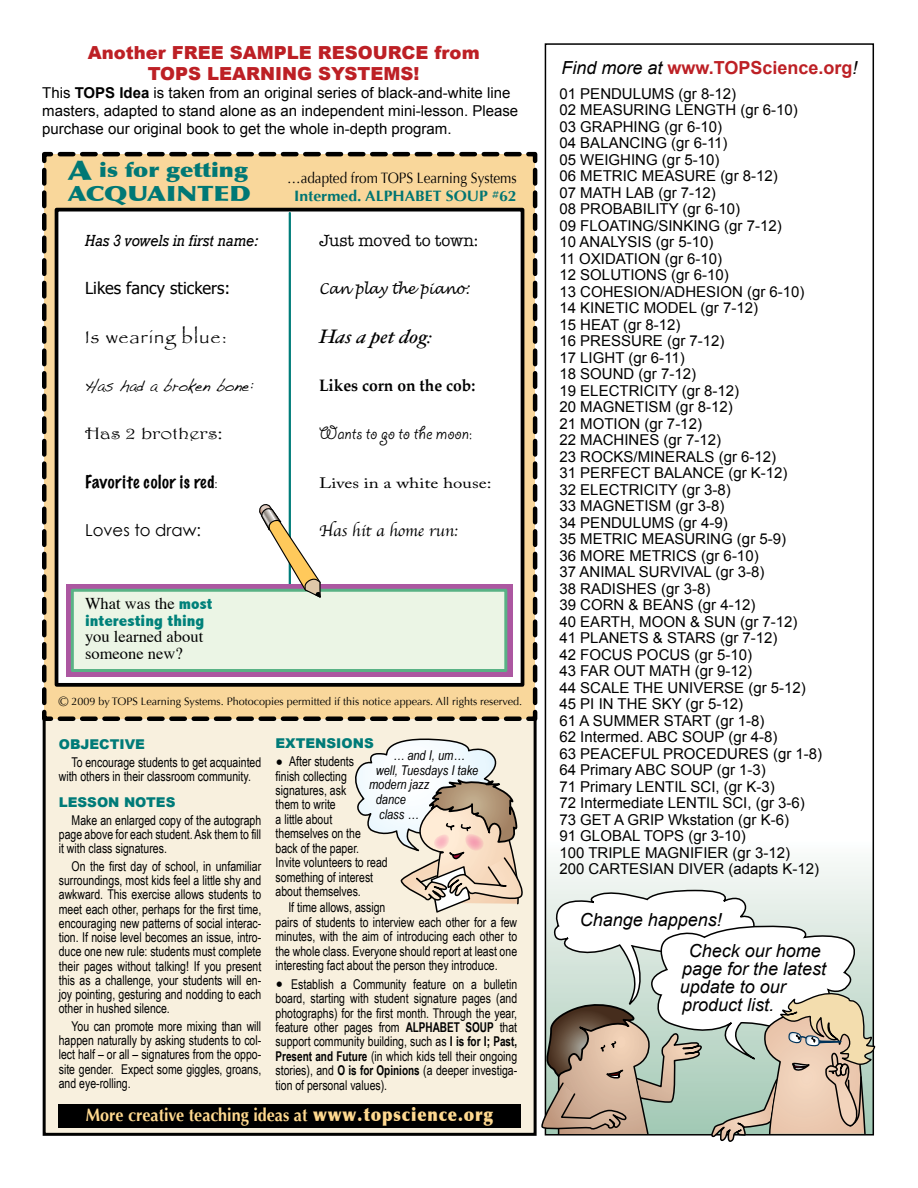
<style>
.page{position:relative;width:918px;height:1188px;background:#fff}
.page>*{position:absolute;margin:0;border:0;box-sizing:border-box;transform-origin:0 0}
.t1{font:21px "Giddyup Std";color:#000}
.t2{font:900 21px "Optima";color:#007875;scale:1.25 1}
.t3{font:900 19.5px "Optima";color:#007875;scale:1.2 1}
.t4{font:italic 19.5px "Hoefler Text";color:#000;scale:1.1 1}
.t5{font:italic 18px/18px "Arial";color:#000}
.t6{font:900 18px/21.6px "Arial";color:#bd2025;text-align:center}
.t7{font:700 18px "Optima";color:#ffd98f;scale:.9 1}
.t8{font:700 18px "Arial";color:#bd2025}
.t9{font:18px "Papyrus";letter-spacing:.075em;color:#000}
.t10{font:16.5px/16.5px "Times";color:#000}
.t11{font:italic 16.5px "Rockwell";color:#000;scale:.9 1}
.t12{font:16.5px "Tahoma";color:#000}
.t13{font:100 16.5px "Marker Felt";letter-spacing:.04em;color:#000}
.t14{font:700 16.5px "Palatino";color:#000;scale:.95 1}
.t15{font:16.5px "Handwriting Dakota";color:#000;scale:.9 1}
.t16{font:16.5px "American Typewriter";color:#000}
.t17{font:800 condensed 16.5px "Abadi";color:#00817a;scale:1.1 1}
.t18{font:16.5px "Apple Chancery";color:#000}
.t19{font:16.5px "Harrington";color:#000;scale:1.25 1}
.t20{font:16.5px "Century Gothic";color:#000}
.t21{font:15px/16.5px "Arial";color:#000}
.t22{font:15px/17.2px "Optima";color:#000;text-align:center;scale:.9 1}
.t23{font:15px "Adobe Caslon Pro";color:#000;scale:1.25 1}
.t24{font:italic 15px "Lucida Handwriting";color:#000;scale:.9 1}
.t25{font:13.5px/14.4px "Arial Narrow";color:#000;text-align:justify;scale:.95 1}
.t26{font:italic 13.5px "Arial Narrow";color:#000}
.t27{font:900 13.5px "Arial";color:#007b78}
.t28{font:10.8px "Optima";color:#000}
.s1{font-weight:700}
.s2{font-size:27px}
.s3{font-family:"Nueva Std";font-weight:400}
.s4{font-family:"Abadi";font-weight:800;font-stretch:condensed;color:#00817a}
.s5{font-weight:700;color:#007572}
.s6{font-size:13.5px}
.s7{font-family:"Arial";font-weight:900;font-size:16.5px}
.s8{font-weight:900}
.s9{font-weight:400;font-style:italic;color:#000}
</style>
<div class="page">
<div style="left:44px;top:716px;width:491px;height:418px;background:#f8f0de"></div>
<div style="left:43px;top:714px;width:494px;height:422px;border:3px solid #000"></div>
<svg style="left:42px;top:151px;width:496px;height:572px;background:#d9bd8b"></svg>
<div style="left:57px;top:210px;width:466px;height:475px;background:#fff"></div>
<div style="left:55px;top:208px;width:469px;height:479px;border:4px solid #000"></div>
<div style="left:58px;top:1104px;width:463px;height:24px;background:#000"></div>
<hr style="left:289px;top:213px;width:2px;height:373px;background:#007d7a">
<div style="left:66px;top:584px;width:447px;height:93px;background:#ac57a1"></div>
<div style="left:72px;top:590px;width:434px;height:80px;background:#ebf5e5"></div>
<div style="left:71px;top:589px;width:436px;height:83px;border:3px solid #59b285"></div>
<svg style="left:257px;top:503px;width:66px;height:95px"></svg>
<svg style="left:428px;top:697px;width:91px;height:439px"></svg>
<svg style="left:355px;top:735px;width:168px;height:179px"></svg>
<div style="left:545px;top:838px;width:327px;height:296px;background:#f4f8f5"></div>
<svg style="left:544px;top:651px;width:102px;height:238px"></svg>
<svg style="left:541px;top:889px;width:335px;height:253px"></svg>
<h3 class="t6" style="left:88px;top:42px;width:393px">Another FREE SAMPLE RESOURCE from<br>TOPS LEARNING SYSTEMS!</h3>
<p class="t21" style="left:42px;top:84px;width:478px;line-height:18px">This <span class="s1">TOPS Idea</span> is taken from an original series of black-and-white line masters, adapted to stand alone as an independent mini-lesson. Please purchase our original book to get the whole in-depth program.</p>
<h2 class="t3" style="left:68px;top:159px;width:152px"><span class="s2">A</span> is for getting</h2>
<h1 class="t2" style="left:68px;top:181px;width:148px">ACQUAINTED</h1>
<p class="t11" style="left:85px;top:231px;width:194px">Has 3 vowels in first name:</p>
<p class="t12" style="left:85px;top:278px;width:147px">Likes fancy stickers:</p>
<h3 class="t9" style="left:85px;top:326px;width:143px">Is wearing blue:</h3>
<p class="t15" style="left:85px;top:376px;width:188px">Has had a broken bone:</p>
<p class="t19" style="left:85px;top:424px;width:111px">Has 2 brothers:</p>
<p class="t13" style="left:85px;top:473px;width:134px">Favorite color is red<span class="s3">:</span></p>
<p class="t20" style="left:85px;top:520px;width:118px">Loves to draw:</p>
<p class="t10" style="left:85px;top:594px;width:129px">What was the <span class="s4">most</span></p>
<p class="t17" style="left:85px;top:611px;width:110px">interesting thing</p>
<p class="t10" style="left:85px;top:627px;width:120px">you learned about someone new?</p>
<p class="t22" style="left:287px;top:170px;width:257px">…adapted from TOPS Learning Systems<br><span class="s5">Intermed. ALPHABET SOUP</span> <sup>#</sup><span class="s5">62</span></p>
<p class="t16" style="left:319px;top:231px;width:161px">Just moved to town:</p>
<p class="t24" style="left:319px;top:280px;width:168px">Can play the piano:</p>
<h2 class="t4" style="left:319px;top:325px;width:104px">Has a pet dog:</h2>
<p class="t14" style="left:319px;top:371px;width:166px">Likes corn on the cob:</p>
<h1 class="t1" style="left:319px;top:422px;width:154px">Wants to go to the moon:</h1>
<p class="t23" style="left:319px;top:474px;width:139px">Lives in a white house:</p>
<p class="t18" style="left:319px;top:517px;width:140px">Has hit a home run:</p>
<p class="t28" style="left:58px;top:695px;width:465px"><span class="s6">©</span> 2009 by TOPS Learning Systems. Photocopies permitted if this notice appears. All rights reserved.</p>
<p class="t27" style="left:59px;top:736px;width:88px">OBJECTIVE</p>
<p class="t25" style="left:59px;top:755px;width:215px;text-indent:13px">To encourage students to get acquainted with others in their classroom community.</p>
<p class="t27" style="left:59px;top:795px;width:118px">LESSON NOTES</p>
<p class="t25" style="left:59px;top:813px;width:215px;text-indent:13px">Make an enlarged copy of the autograph page above for each student. Ask them to fill it with class signatures.</p>
<p class="t25" style="left:59px;top:859px;width:215px;text-indent:13px">On the first day of school, in unfamiliar surroundings, most kids feel a little shy and awkward. This exercise allows students to meet each other, perhaps for the first time, encouraging new patterns of social interac&shy;tion. If noise level becomes an issue, intro&shy;duce one new rule: students must complete their pages without talking! If you present this as a challenge, your students will en&shy;joy pointing, gesturing and nodding to each other in hushed silence.</p>
<p class="t25" style="left:59px;top:1019px;width:215px;text-indent:13px">You can promote more mixing than will happen naturally by asking students to col&shy;lect half – or all – signatures from the oppo&shy;site gender. Expect some giggles, groans, and eye-rolling.</p>
<p class="t27" style="left:276px;top:736px;width:100px">EXTENSIONS</p>
<p class="t25" style="left:276px;top:754px;width:120px;text-align:left"><span class="s7">•</span> After students<br>finish collecting signatures, ask<br>them to write<br>a little about themselves on the<br>back of the paper.<br>Invite volunteers to read something of interest about themselves.</p>
<p class="t25" style="left:276px;top:900px;width:256px;text-align:left;text-indent:13px">If time allows, assign<br>pairs of students to interview each other for a few minutes, with the aim of introducing each other to the whole class. Everyone should report at least one interesting fact about the person they introduce.</p>
<p class="t25" style="left:276px;top:977px;width:256px"><span class="s7">•</span> Establish a Community feature on a bulletin board, starting with student signature pages (and photographs) for the first month. Through the year, feature other pages from <span class="s1">ALPHABET SOUP</span> that support community building, such as <span class="s1">I is for I; Past, Present and Future</span> (in which kids tell their ongoing stories), and <span class="s1">O is for Opinions</span> (a deeper investiga&shy;tion of personal values).</p>
<p class="t26" style="left:393px;top:748px;width:73px">… and I, um…</p>
<p class="t26" style="left:376px;top:762px;width:104px">well, Tuesdays I take</p>
<p class="t26" style="left:369px;top:777px;width:62px">modern jazz</p>
<p class="t26" style="left:376px;top:792px;width:32px">dance</p>
<p class="t26" style="left:379px;top:806px;width:41px">class …</p>
<h3 class="t7" style="left:86px;top:1104px;width:454px">More creative teaching ideas at <span class="s8">www.topscience.org</span></h3>
<h3 class="t8" style="left:562px;top:57px;width:298px"><span class="s9">Find more at</span> www.TOPScience.org<span class="s9">!</span></h3>
<p class="t21" style="left:559px;top:85px;width:264px">01 PENDULUMS (gr 8-12)<br>02 MEASURING LENGTH (gr 6-10)<br>03 GRAPHING (gr 6-10)<br>04 BALANCING (gr 6-11)<br>05 WEIGHING (gr 5-10)<br>06 METRIC MEASURE (gr 8-12)<br>07 MATH LAB (gr 7-12)<br>08 PROBABILITY (gr 6-10)<br>09 FLOATING/SINKING (gr 7-12)<br>10 ANALYSIS (gr 5-10)<br>11 OXIDATION (gr 6-10)<br>12 SOLUTIONS (gr 6-10)<br>13 COHESION/ADHESION (gr 6-10)<br>14 KINETIC MODEL (gr 7-12)<br>15 HEAT (gr 8-12)<br>16 PRESSURE (gr 7-12)<br>17 LIGHT (gr 6-11)<br>18 SOUND (gr 7-12)<br>19 ELECTRICITY (gr 8-12)<br>20 MAGNETISM (gr 8-12)<br>21 MOTION (gr 7-12)<br>22 MACHINES (gr 7-12)<br>23 ROCKS/MINERALS (gr 6-12)<br>31 PERFECT BALANCE (gr K-12)<br>32 ELECTRICITY (gr 3-8)<br>33 MAGNETISM (gr 3-8)<br>34 PENDULUMS (gr 4-9)<br>35 METRIC MEASURING (gr 5-9)<br>36 MORE METRICS (gr 6-10)<br>37 ANIMAL SURVIVAL (gr 3-8)<br>38 RADISHES (gr 3-8)<br>39 CORN &amp; BEANS (gr 4-12)<br>40 EARTH, MOON &amp; SUN (gr 7-12)<br>41 PLANETS &amp; STARS (gr 7-12)<br>42 FOCUS POCUS (gr 5-10)<br>43 FAR OUT MATH (gr 9-12)<br>44 SCALE THE UNIVERSE (gr 5-12)<br>45 PI IN THE SKY (gr 5-12)<br>61 A SUMMER START (gr 1-8)<br>62 Intermed. ABC SOUP (gr 4-8)<br>63 PEACEFUL PROCEDURES (gr 1-8)<br>64 Primary ABC SOUP (gr 1-3)<br>71 Primary LENTIL SCI, (gr K-3)<br>72 Intermediate LENTIL SCI, (gr 3-6)<br>73 GET A GRIP Wkstation (gr K-6)<br>91 GLOBAL TOPS (gr 3-10)<br>100 TRIPLE MAGNIFIER (gr 3-12)<br>200 CARTESIAN DIVER (adapts K-12)</p>
<h3 class="t5" style="left:689px;top:905px;width:134px;line-height:30.5px;text-indent:-109px">Change happens!<br>Check our home</h3>
<h3 class="t5" style="left:680px;top:959px;width:148px">page for the latest update to our product list.</h3>
</div>
